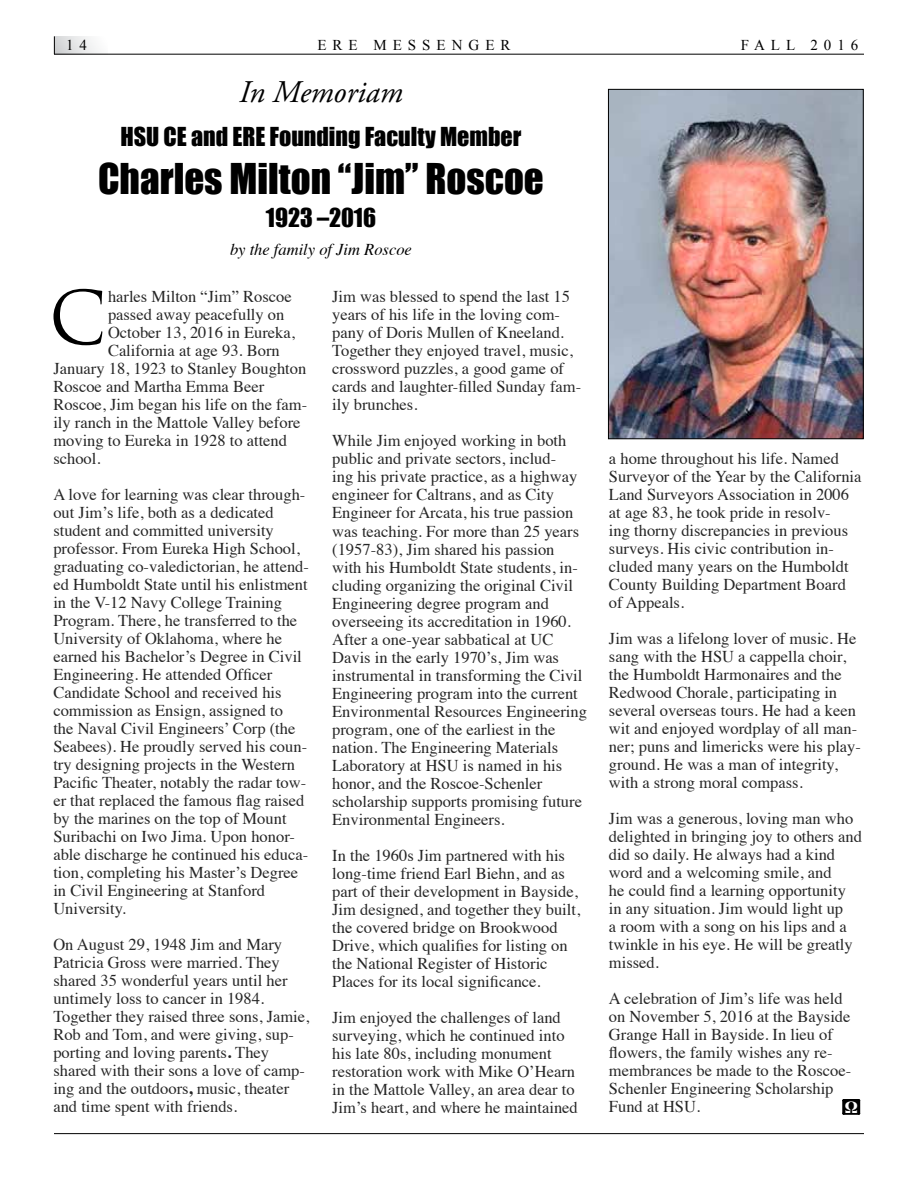
<style>
.page{position:relative;width:918px;height:1188px;background:#fff}
.page>*{position:absolute;margin:0;border:0;box-sizing:border-box;transform-origin:0 0}
.t1{font:72px "Trajan Pro";color:#000}
.t2{font:39px "Impact";color:#000}
.t3{font:italic 31.5px "Adobe Garamond Pro";color:#000}
.t4{font:24px "Impact";color:#000}
.t5{font:16.5px/18px "Times";color:#262626}
.t6{font:italic 16.5px "Times";color:#000}
.t7{font:700 16.5px "Times";color:#fff}
.t8{font:15px "Times New Roman";letter-spacing:.4em;color:#000}
.s1{font-weight:700}
</style>
<div class="page">
<img style="left:610px;top:91px;width:252px;height:346px">
<div style="left:608px;top:89px;width:256px;height:350px;border:1px solid #000"></div>
<hr style="left:54px;top:1133px;width:810px;height:1px;background:#000">
<div style="left:54px;top:36px;width:54px;height:19px;background:linear-gradient(to right,#d1d3d4,#fff)"></div>
<hr style="left:54px;top:54px;width:810px;height:1px;background:#000">
<svg style="left:54px;top:36px;width:1px;height:18px"></svg>
<div style="left:843px;top:1100px;width:17px;height:14px;border:1px solid #000"></div>
<div style="left:844px;top:1100px;width:15px;height:14px;background:#000"></div>
<div style="left:843px;top:1099px;width:16px;height:15px;border:1px solid #000"></div>
<p class="t8" style="left:66px;top:35px;width:22px">1 4</p>
<p class="t8" style="left:317px;top:35px;width:195px">ERE MESSENGER</p>
<p class="t8" style="left:741px;top:35px;width:119px">FALL 2016</p>
<h3 class="t3" style="left:239px;top:73px;width:165px">In Memoriam</h3>
<h3 class="t4" style="left:120px;top:118px;width:402px">HSU CE and ERE Founding Faculty Member</h3>
<h2 class="t2" style="left:98px;top:148px;width:447px">Charles Milton “Jim” Roscoe</h2>
<h3 class="t4" style="left:266px;top:199px;width:112px">1923 –2016</h3>
<p class="t6" style="left:230px;top:235px;width:183px">by the family of Jim Roscoe</p>
<h1 class="t1" style="left:49px;top:272px;width:59px">C</h1>
<p class="t5" style="left:108px;top:286px;width:185px">harles Milton “Jim” Roscoe</p>
<p class="t5" style="left:108px;top:304px;width:178px">passed away peacefully on</p>
<p class="t5" style="left:108px;top:322px;width:188px">October 13, 2016 in Eureka,</p>
<p class="t5" style="left:108px;top:340px;width:173px">California at age 93. Born</p>
<p class="t5" style="left:53px;top:358px;width:254px">January 18, 1923 to Stanley Boughton</p>
<p class="t5" style="left:53px;top:376px;width:212px">Roscoe and Martha Emma Beer</p>
<p class="t5" style="left:53px;top:394px;width:255px">Roscoe, Jim began his life on the fam-</p>
<p class="t5" style="left:53px;top:412px;width:249px">ily ranch in the Mattole Valley before</p>
<p class="t5" style="left:53px;top:430px;width:235px">moving to Eureka in 1928 to attend</p>
<p class="t5" style="left:53px;top:448px;width:49px">school.</p>
<p class="t5" style="left:53px;top:484px;width:257px">A love for learning was clear through&shy;out Jim’s life, both as a dedicated student and committed university professor. From Eureka High School, graduating co-valedictorian, he attend&shy;ed Humboldt State until his enlistment in the V-12 Navy College Training Program. There, he transferred to the University of Oklahoma, where he earned his Bachelor’s Degree in Civil Engineering. He attended Officer Candidate School and received his commission as Ensign, assigned to<br>the Naval Civil Engineers’ Corp (the Seabees). He proudly served his coun&shy;try designing projects in the Western Pacific Theater, notably the radar tow&shy;er that replaced the famous flag raised by the marines on the top of Mount Suribachi on Iwo Jima. Upon honor&shy;able discharge he continued his educa&shy;tion, completing his Master’s Degree in Civil Engineering at Stanford University.</p>
<p class="t5" style="left:53px;top:935px;width:257px">On August 29, 1948 Jim and Mary Patricia Gross were married. They shared 35 wonderful years until her untimely loss to cancer in 1984.<br>Together they raised three sons, Jamie, Rob and Tom, and were giving, sup&shy;porting and loving parents<span class="s1">.</span> They shared with their sons a love of camp&shy;ing and the outdoors<span class="s1">,</span> music, theater and time spent with friends.</p>
<p class="t5" style="left:332px;top:287px;width:250px">Jim was blessed to spend the last 15 years of his life in the loving com&shy;pany of Doris Mullen of Kneeland.<br>Together they enjoyed travel, music, crossword puzzles, a good game of cards and laughter-filled Sunday fam&shy;ily brunches.</p>
<p class="t5" style="left:332px;top:431px;width:256px">While Jim enjoyed working in both public and private sectors, includ-<br>ing his private practice, as a highway engineer for Caltrans, and as City Engineer for Arcata, his true passion was teaching. For more than 25 years (1957-83), Jim shared his passion with his Humboldt State students, in&shy;cluding organizing the original Civil Engineering degree program and overseeing its accreditation in 1960.<br>After a one-year sabbatical at UC Davis in the early 1970’s, Jim was instrumental in transforming the Civil Engineering program into the current Environmental Resources Engineering program, one of the earliest in the nation. The Engineering Materials Laboratory at HSU is named in his honor, and the Roscoe-Schenler scholarship supports promising future Environmental Engineers.</p>
<p class="t5" style="left:332px;top:845px;width:249px">In the 1960s Jim partnered with his long-time friend Earl Biehn, and as part of their development in Bayside, Jim designed, and together they built, the covered bridge on Brookwood Drive, which qualifies for listing on the National Register of Historic Places for its local significance.</p>
<p class="t5" style="left:332px;top:1007px;width:247px">Jim enjoyed the challenges of land surveying, which he continued into his late 80s, including monument restoration work with Mike O’Hearn in the Mattole Valley, an area dear to Jim’s heart, and where he maintained</p>
<p class="t5" style="left:609px;top:448px;width:254px">a home throughout his life. Named<br>Surveyor of the Year by the California<br>Land Surveyors Association in 2006 at age 83, he took pride in resolv-<br>ing thorny discrepancies in previous surveys. His civic contribution in&shy;cluded many years on the Humboldt<br>County Building Department Board of Appeals.</p>
<p class="t5" style="left:609px;top:628px;width:254px">Jim was a lifelong lover of music. He sang with the HSU a cappella choir, the Humboldt Harmonaires and the Redwood Chorale, participating in several overseas tours. He had a keen wit and enjoyed wordplay of all man&shy;ner; puns and limericks were his play&shy;ground. He was a man of integrity, with a strong moral compass.</p>
<p class="t5" style="left:609px;top:808px;width:254px">Jim was a generous, loving man who delighted in bringing joy to others and did so daily. He always had a kind word and a welcoming smile, and<br>he could find a learning opportunity in any situation. Jim would light up<br>a room with a song on his lips and a twinkle in his eye. He will be greatly missed.</p>
<p class="t5" style="left:609px;top:988px;width:244px">A celebration of Jim’s life was held on November 5, 2016 at the Bayside<br>Grange Hall in Bayside. In lieu of flowers, the family wishes any re&shy;membrances be made to the Roscoe-<br>Schenler Engineering Scholarship<br>Fund at HSU.</p>
<p class="t7" style="left:844px;top:1091px;width:14px">Ω</p>
</div>
